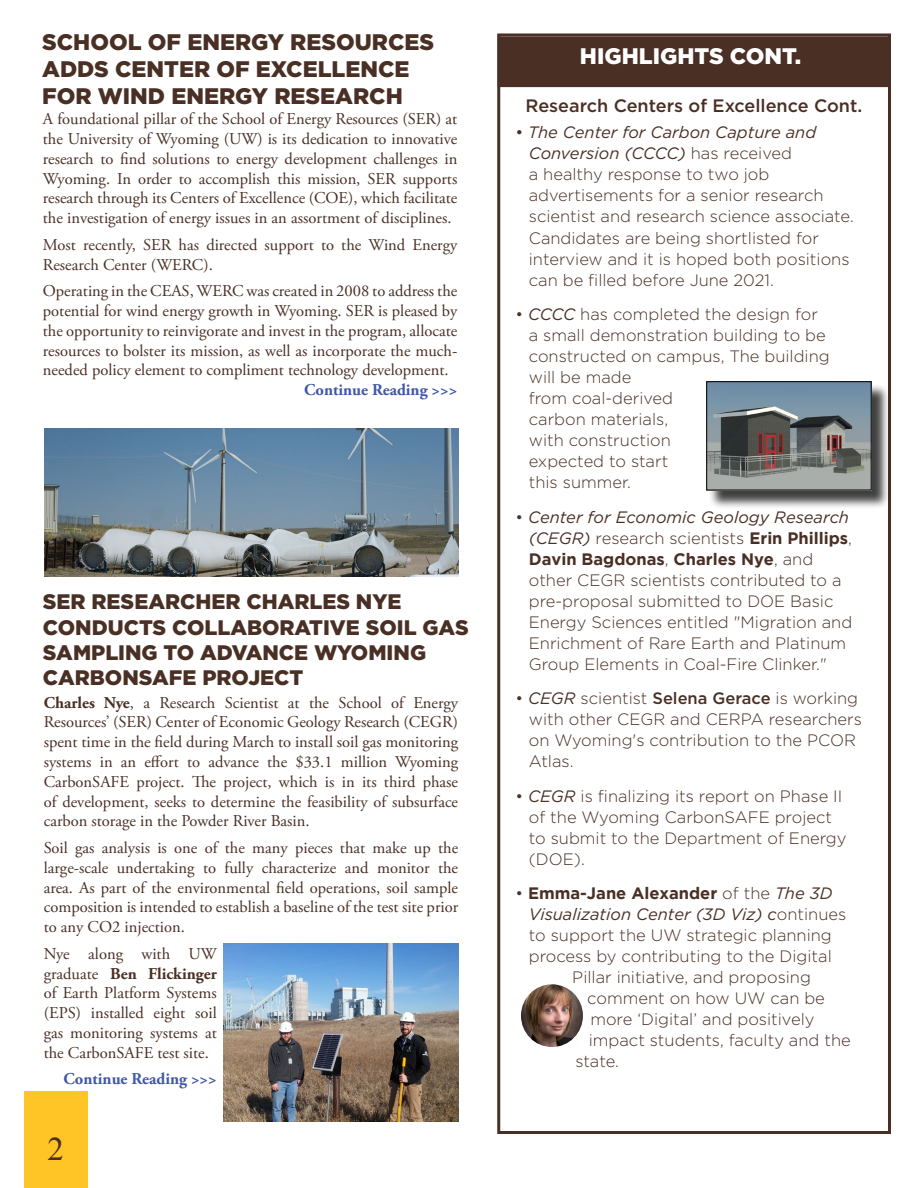
<style>
.page{position:relative;width:918px;height:1188px;background:#fff}
.page>*{position:absolute;margin:0;border:0;box-sizing:border-box;transform-origin:0 0}
.t1{font:33px "Times New Roman";color:#492f24}
.t2{font:900 22.5px/27px "Gotham";color:#492f24}
.t3{font:900 22.5px "Gotham";color:#fff}
.t4{font:900 21px/25.2px "Gotham";color:#492f24}
.t5{font:500 18px "Gotham";color:#492f24}
.t6{font:16.5px/19.8px "Adobe Garamond Pro";color:#492f24;text-align:justify}
.t7{font:300 16.5px/21px "Gotham";color:#492f24}
.t8{font:700 16.5px "Adobe Garamond Pro";color:#4057a7}
.t9{font:italic 16.5px "Gotham";color:#492f24}
.t10{font:700 16.5px "Gotham";color:#492f24}
.s1{font-weight:700}
.s2{font-weight:400}
.s3{font-weight:400;font-style:italic}
.s4{font-weight:500}
.s5{font-weight:300}
.s6{font-weight:300;font-style:normal}
</style>
<div class="page">
<div style="left:497px;top:33px;width:394px;height:1101px;border:3px solid #492f24"></div>
<div style="left:498px;top:36px;width:393px;height:51px;background:#492f24;border:2px solid #492f24"></div>
<div style="left:24px;top:1091px;width:63px;height:97px;background:#ffc425"></div>
<img style="left:44px;top:429px;width:415px;height:148px">
<img style="left:224px;top:944px;width:235px;height:177px">
<div style="left:708px;top:384px;width:182px;height:125px;background:#000;opacity:.75"></div>
<img style="left:708px;top:383px;width:162px;height:105px">
<div style="left:706px;top:381px;width:166px;height:109px;border:1px solid #000"></div>
<img style="left:520px;top:984px;width:64px;height:64px;border-radius:32px">
<div style="left:519px;top:983px;width:65px;height:66px;border:2px solid #fff;border-radius:50%"></div>
<h2 class="t2" style="left:42px;top:28px;width:394px">SCHOOL OF ENERGY RESOURCES<br>ADDS CENTER OF EXCELLENCE<br>FOR WIND ENERGY RESEARCH</h2>
<p class="t6" style="left:43px;top:110px;width:416px">A foundational pillar of the School of Energy Resources (SER) at the University of Wyoming (UW) is its dedication to innovative research to find solutions to energy development challenges in Wyoming. In order to accomplish this mission, SER supports research through its Centers of Excellence (COE), which facilitate the investigation of energy issues in an assortment of disciplines.</p>
<p class="t6" style="left:43px;top:235px;width:416px">Most recently, SER has directed support to the Wind Energy<br>Research Center (WERC).</p>
<p class="t6" style="left:43px;top:282px;width:416px">Operating in the CEAS, WERC was created in 2008 to address the potential for wind energy growth in Wyoming. SER is pleased by the opportunity to reinvigorate and invest in the program, allocate resources to bolster its mission, as well as incorporate the much&shy;needed policy element to compliment technology development.</p>
<p class="t8" style="left:304px;top:380px;width:155px">Continue Reading &gt;&gt;&gt;</p>
<p class="t4" style="left:43px;top:589px;width:427px">SER RESEARCHER CHARLES NYE<br>CONDUCTS COLLABORATIVE SOIL GAS<br>SAMPLING TO ADVANCE WYOMING<br>CARBONSAFE PROJECT</p>
<p class="t6" style="left:44px;top:693px;width:416px"><span class="s1">Charles Nye</span>, a Research Scientist at the School of Energy Resources’ (SER) Center of Economic Geology Research (CEGR) spent time in the field during March to install soil gas monitoring systems in an effort to advance the $33.1 million Wyoming CarbonSAFE project. The project, which is in its third phase of development, seeks to determine the feasibility of subsurface carbon storage in the Powder River Basin.</p>
<p class="t6" style="left:44px;top:838px;width:416px">Soil gas analysis is one of the many pieces that make up the large-scale undertaking to fully characterize and monitor the area. As part of the environmental field operations, soil sample composition is intended to establish a baseline of the test site prior to any CO2 injection.</p>
<p class="t6" style="left:44px;top:944px;width:175px">Nye along with UW graduate <span class="s1">Ben Flickinger </span>of Earth Platform Systems (EPS) installed eight soil gas monitoring systems at the CarbonSAFE test site.</p>
<p class="t8" style="left:64px;top:1069px;width:155px">Continue Reading &gt;&gt;&gt;</p>
<h1 class="t1" style="left:47px;top:1126px;width:18px">2</h1>
<h2 class="t3" style="left:580px;top:43px;width:223px">HIGHLIGHTS CONT.</h2>
<p class="t5" style="left:526px;top:93px;width:338px">Research Centers of Excellence Cont.</p>
<p class="t7" style="left:529px;top:122px;width:327px;text-indent:-13px"><span class="s2">•</span> <span class="s3">The Center for Carbon Capture and Conversion (CCCC)</span> has received<br>a healthy response to two job advertisements for a senior research scientist and research science associate.<br>Candidates are being shortlisted for interview and it is hoped both positions can be filled before June 2021.</p>
<p class="t7" style="left:529px;top:303px;width:302px;text-indent:-13px">• <span class="s3">CCCC</span> has completed the design for a small demonstration building to be constructed on campus, The building will be made<br>from coal-derived<br>carbon materials,<br>with construction<br>expected to start<br>this summer.</p>
<p class="t7" style="left:529px;top:506px;width:325px;text-indent:-13px">• <span class="s3">Center for Economic Geology Research (CEGR)</span> research scientists <span class="s1">Erin Phillips</span>, <span class="s1">Davin Bagdonas</span>, <span class="s1">Charles Nye</span>, and other CEGR scientists contributed to a pre-proposal submitted to DOE Basic Energy Sciences entitled "Migration and Enrichment of Rare Earth and Platinum Group Elements in Coal-Fire Clinker."</p>
<p class="t7" style="left:529px;top:688px;width:335px;text-indent:-13px">• <span class="s3">CEGR</span> scientist <span class="s4">Selena Gerace</span> is working with other CEGR and CERPA researchers on Wyoming's contribution to the PCOR<br>Atlas.</p>
<p class="t7" style="left:529px;top:785px;width:319px;text-indent:-13px">• <span class="s3">CEGR</span> is finalizing its report on Phase II of the Wyoming CarbonSAFE project to submit to the Department of Energy (DOE).</p>
<p class="t10" style="left:515px;top:884px;width:319px"><span class="s5">•</span> Emma-Jane Alexander <span class="s5">of the</span> <span class="s3">The 3D</span></p>
<p class="t9" style="left:529px;top:905px;width:319px">Visualization Center (3D Viz) c<span class="s6">ontinues</span></p>
<p class="t7" style="left:529px;top:925px;width:305px">to support the UW strategic planning</p>
<p class="t7" style="left:529px;top:946px;width:304px">process by contributing to the Digital</p>
<p class="t7" style="left:572px;top:967px;width:240px">Pillar initiative, and proposing</p>
<p class="t7" style="left:587px;top:988px;width:239px">comment on how UW can be</p>
<p class="t7" style="left:590px;top:1009px;width:226px">more ‘Digital’ and positively</p>
<p class="t7" style="left:589px;top:1030px;width:263px">impact students, faculty and the</p>
<p class="t7" style="left:575px;top:1051px;width:45px">state.</p>
</div>
